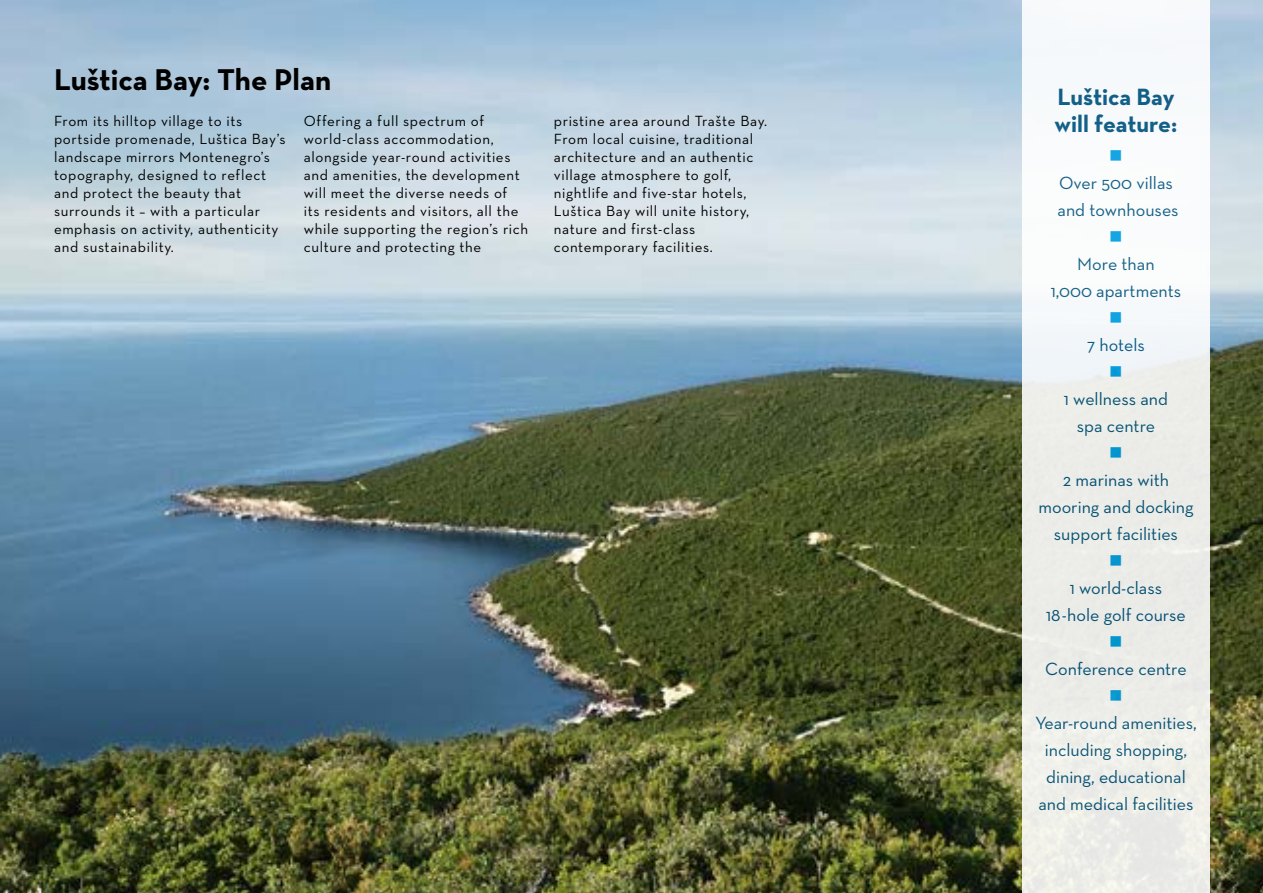
<style>
.page{position:relative;width:1263px;height:893px;background:#fff}
.page>*{position:absolute;margin:0;border:0;box-sizing:border-box;transform-origin:0 0}
.t1{font:700 30.6px "Neutraface Text";color:#000}
.t2{font:700 24px/27px "Neutraface Text";color:#00537e}
.t3{font:18px/27px "Neutraface Text";color:#00537e;text-align:center}
.t4{font:18px "Wingdings";color:#009fe3}
.t5{font:15px/18px "Neutraface Text";letter-spacing:.04em;color:#000}
</style>
<div class="page">
<img style="left:0;top:0;width:1263px;height:893px">
<div style="left:1022px;top:0;width:188px;height:893px;background:linear-gradient(to right,#f1f3f1,#f1f2f0)"></div>
<h1 class="t1" style="left:54px;top:60px;width:279px">Luštica Bay: The Plan</h1>
<p class="t5" style="left:54px;top:112px;width:233px">From its hilltop village to its portside promenade, Luštica Bay’s landscape mirrors Montenegro’s topography, designed to reflect and protect the beauty that surrounds it – with a particular emphasis on activity, authenticity and sustainability.</p>
<p class="t5" style="left:304px;top:112px;width:226px">Offering a full spectrum of world-class accommodation, alongside year-round activities and amenities, the development will meet the diverse needs of<br>its residents and visitors, all the while supporting the region’s rich culture and protecting the</p>
<p class="t5" style="left:554px;top:112px;width:215px">pristine area around Trašte Bay.<br>From local cuisine, traditional architecture and an authentic village atmosphere to golf, nightlife and five-star hotels,<br>Luštica Bay will unite history, nature and first-class contemporary facilities.</p>
<h2 class="t2" style="left:1054px;top:83px;width:124px">Luštica Bay will feature:</h2>
<p class="t4" style="left:1109px;top:146px;width:15px">■</p>
<p class="t3" style="left:1057px;top:169px;width:123px;text-align:left">Over 500 villas and townhouses</p>
<p class="t4" style="left:1109px;top:227px;width:15px">■</p>
<p class="t3" style="left:1051px;top:250px;width:132px">More than<br>1,000 apartments</p>
<p class="t4" style="left:1109px;top:308px;width:15px">■</p>
<p class="t3" style="left:1087px;top:331px;width:59px">7 hotels</p>
<p class="t4" style="left:1109px;top:362px;width:15px">■</p>
<p class="t3" style="left:1064px;top:385px;width:106px">1 wellness and spa centre</p>
<p class="t4" style="left:1109px;top:443px;width:15px">■</p>
<p class="t3" style="left:1038px;top:466px;width:157px">2 marinas with mooring and docking support facilities</p>
<p class="t4" style="left:1109px;top:551px;width:15px">■</p>
<p class="t3" style="left:1046px;top:574px;width:141px">1 world-class<br>18-hole golf course</p>
<p class="t4" style="left:1109px;top:632px;width:15px">■</p>
<p class="t3" style="left:1045px;top:655px;width:143px">Conference centre</p>
<p class="t4" style="left:1109px;top:686px;width:15px">■</p>
<p class="t3" style="left:1035px;top:709px;width:163px">Year-round amenities, including shopping, dining, educational and medical facilities</p>
</div>
